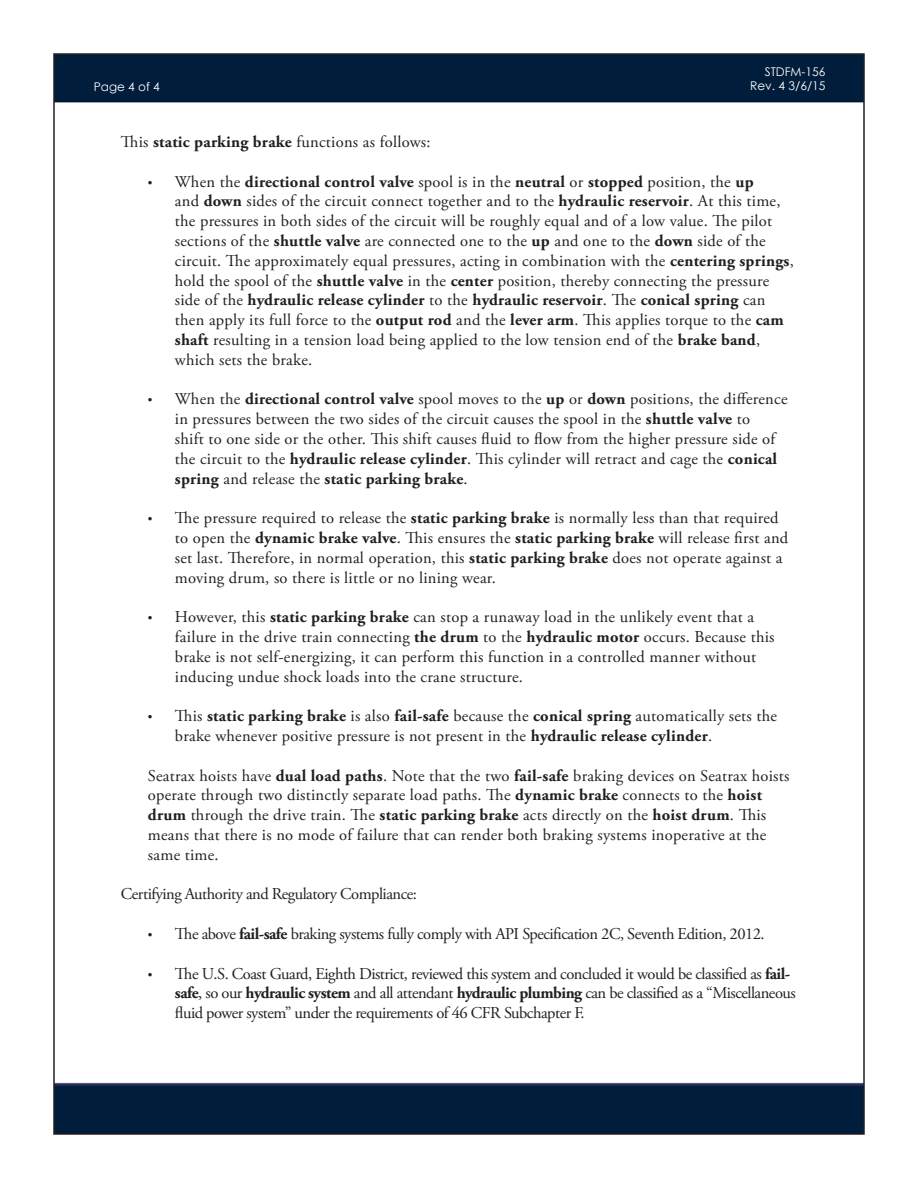
<style>
.page{position:relative;width:918px;height:1188px;background:#fff}
.page>*{position:absolute;margin:0;border:0;box-sizing:border-box;transform-origin:0 0}
.t1{font:16.5px/19.8px "Adobe Garamond Pro";letter-spacing:.015em;color:#231f20}
.t2{font:16.5px/19.8px "Adobe Garamond Pro";letter-spacing:-.03em;color:#231f20}
.t3{font:12px/14.4px "Century Gothic";color:#fff;text-align:right}
.s1{font-weight:700}
.s2{font-family:"Myriad Pro"}
</style>
<div class="page">
<img style="left:56px;top:56px;width:806px;height:1076px">
<p class="t3" style="left:94px;top:79px;width:68px">Page 4 of 4</p>
<p class="t3" style="left:750px;top:64px;width:77px">STDFM-156<br>Rev. 4 3/6/15</p>
<p class="t1" style="left:121px;top:132px;width:311px">This <span class="s1">static parking brake</span> functions as follows:</p>
<p class="t1" style="left:175px;top:172px;width:621px;text-indent:-27px"><span class="s2">•</span> When the <span class="s1">directional control valve</span> spool is in the <span class="s1">neutral</span> or <span class="s1">stopped</span> position, the <span class="s1">up<br></span>and <span class="s1">down</span> sides of the circuit connect together and to the <span class="s1">hydraulic reservoir</span>. At this time, the pressures in both sides of the circuit will be roughly equal and of a low value. The pilot sections of the <span class="s1">shuttle valve</span> are connected one to the <span class="s1">up</span> and one to the <span class="s1">down</span> side of the circuit. The approximately equal pressures, acting in combination with the <span class="s1">centering springs</span>, hold the spool of the <span class="s1">shuttle valve</span> in the <span class="s1">center</span> position, thereby connecting the pressure side of the <span class="s1">hydraulic release cylinder</span> to the <span class="s1">hydraulic reservoir</span>. The <span class="s1">conical spring</span> can then apply its full force to the <span class="s1">output rod</span> and the <span class="s1">lever arm</span>. This applies torque to the <span class="s1">cam shaft</span> resulting in a tension load being applied to the low tension end of the <span class="s1">brake band</span>, which sets the brake.</p>
<p class="t1" style="left:175px;top:390px;width:614px;text-indent:-27px"><span class="s2">•</span> When the <span class="s1">directional control valve</span> spool moves to the <span class="s1">up</span> or <span class="s1">down</span> positions, the difference in pressures between the two sides of the circuit causes the spool in the <span class="s1">shuttle valve</span> to<br>shift to one side or the other. This shift causes fluid to flow from the higher pressure side of the circuit to the <span class="s1">hydraulic release cylinder</span>. This cylinder will retract and cage the <span class="s1">conical spring</span> and release the <span class="s1">static parking brake</span>.</p>
<p class="t1" style="left:175px;top:509px;width:615px;text-indent:-27px"><span class="s2">•</span> The pressure required to release the <span class="s1">static parking brake</span> is normally less than that required to open the <span class="s1">dynamic brake valve</span>. This ensures the <span class="s1">static parking brake</span> will release first and set last. Therefore, in normal operation, this <span class="s1">static parking brake</span> does not operate against a moving drum, so there is little or no lining wear.</p>
<p class="t1" style="left:175px;top:608px;width:601px;text-indent:-27px"><span class="s2">•</span> However, this <span class="s1">static parking brake</span> can stop a runaway load in the unlikely event that a failure in the drive train connecting <span class="s1">the drum</span> to the <span class="s1">hydraulic motor</span> occurs. Because this brake is not self-energizing, it can perform this function in a controlled manner without inducing undue shock loads into the crane structure.</p>
<p class="t1" style="left:175px;top:707px;width:604px;text-indent:-27px"><span class="s2">•</span> This <span class="s1">static parking brake</span> is also <span class="s1">fail-safe</span> because the <span class="s1">conical spring</span> automatically sets the brake whenever positive pressure is not present in the <span class="s1">hydraulic release cylinder</span>.</p>
<p class="t1" style="left:148px;top:766px;width:643px">Seatrax hoists have <span class="s1">dual load paths</span>. Note that the two <span class="s1">fail-safe</span> braking devices on Seatrax hoists operate through two distinctly separate load paths. The <span class="s1">dynamic brake</span> connects to the <span class="s1">hoist drum</span> through the drive train. The <span class="s1">static parking brake</span> acts directly on the <span class="s1">hoist drum</span>. This means that there is no mode of failure that can render both braking systems inoperative at the same time.</p>
<p class="t2" style="left:121px;top:885px;width:298px">Certifying Authority and Regulatory Compliance:</p>
<p class="t2" style="left:148px;top:924px;width:618px"><span class="s2">•</span> The above <span class="s1">fail-safe</span> braking systems fully comply with API Specification 2C, Seventh Edition, 2012.</p>
<p class="t2" style="left:175px;top:964px;width:622px;text-indent:-27px"><span class="s2">•</span> The U.S. Coast Guard, Eighth District, reviewed this system and concluded it would be classified as <span class="s1">fail&shy;safe</span>, so our <span class="s1">hydraulic system</span> and all attendant <span class="s1">hydraulic plumbing</span> can be classified as a “Miscellaneous fluid power system” under the requirements of 46 CFR Subchapter F.</p>
</div>
